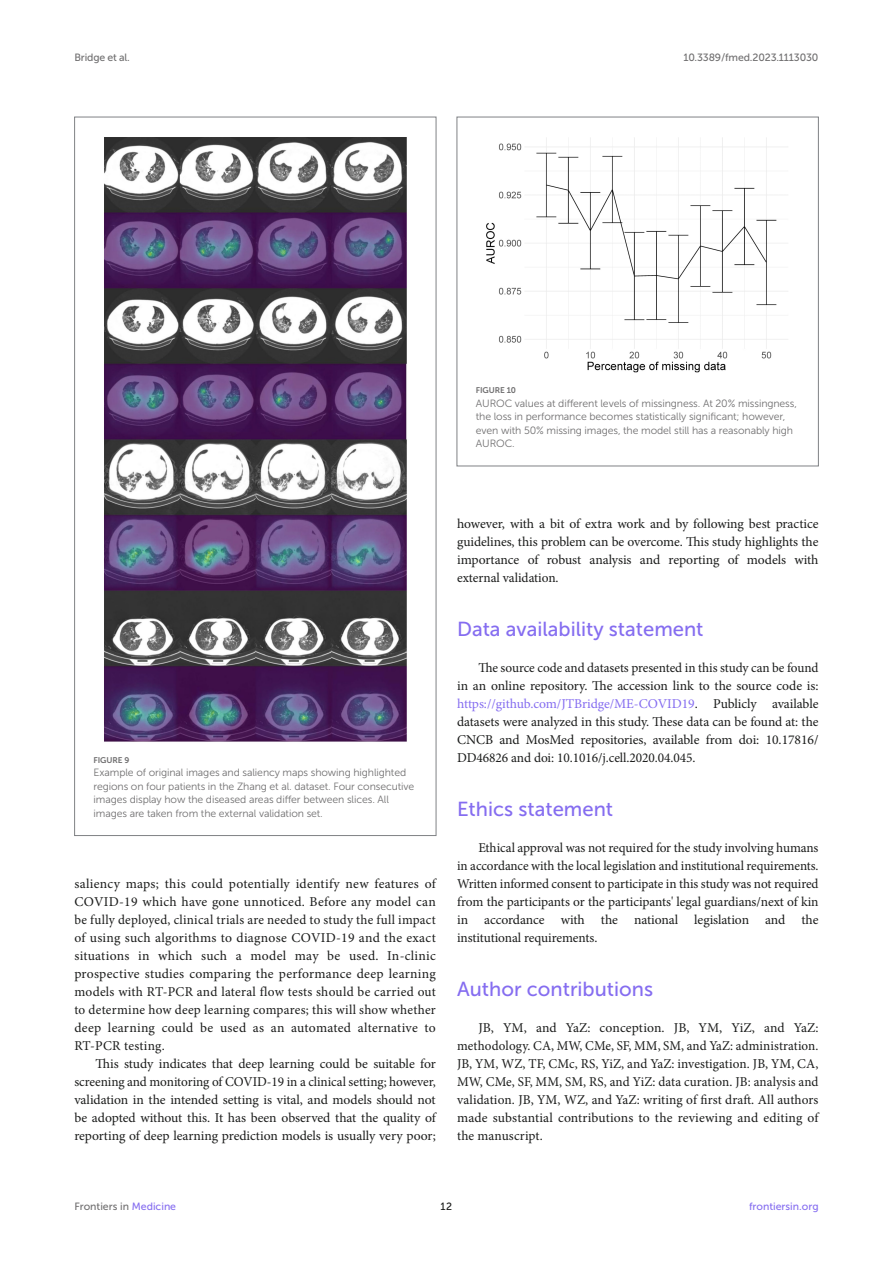
<style>
.page{position:relative;width:893px;height:1263px;background:#fff}
.page>*{position:absolute;margin:0;border:0;box-sizing:border-box;transform-origin:0 0}
.HEAD_1{font:20.25px "Museo Sans 500";color:#856df0}
.TEXT_FLUSH{font:13.5px/18px "Minion Pro";letter-spacing:-.005em;color:#1b1c1b;text-align:justify}
.TEXT{font:13.5px/18px "Minion Pro";color:#1b1c1b;text-align:justify}
.FIG_LEG{font:10.5px/13.5px "Museo Sans 300";letter-spacing:-.01em;color:#706f70}
.t1{font:10.5px "Museo Sans 500";letter-spacing:-.015em;color:#706f70}
.t2{font:10.5px "Museo Sans 500";color:#856df0}
.t3{font:10.5px "Museo Sans 500";color:#1b1c1b}
.FIG_HD{font:8.25px "Museo Sans 700";letter-spacing:-.01em;color:#706f70}
.s1{color:#856df0}
</style>
<div class="page">
<img style="left:104px;top:137px;width:303px;height:605px">
<img style="left:486px;top:137px;width:302px;height:236px">
<div style="left:457px;top:117px;width:362px;height:349px;border:1px solid #808285"></div>
<p class="t1" style="left:74px;top:51px;width:57px">Bridge et al.</p>
<p class="t1" style="left:683px;top:51px;width:137px">10.3389/fmed.2023.1113030</p>
<p class="FIG_HD" style="left:476px;top:386px;width:42px">FIGURE 10</p>
<p class="FIG_LEG" style="left:476px;top:396px;width:323px">AUROC values at different levels of missingness. At 20% missingness, the loss in performance becomes statistically significant; however, even with 50% missing images, the model still has a reasonably high AUROC.</p>
<p class="FIG_HD" style="left:94px;top:755px;width:37px">FIGURE 9</p>
<p class="FIG_LEG" style="left:94px;top:766px;width:322px">Example of original images and saliency maps showing highlighted regions on four patients in the Zhang et al. dataset. Four consecutive images display how the diseased areas differ between slices. All images are taken from the external validation set.</p>
<p class="TEXT" style="left:74px;top:875px;width:363px">saliency maps; this could potentially identify new features of COVID-19 which have gone unnoticed. Before any model can be fully deployed, clinical trials are needed to study the full impact of using such algorithms to diagnose COVID-19 and the exact situations in which such a model may be used. In-clinic prospective studies comparing the performance deep learning models with RT-PCR and lateral flow tests should be carried out to determine how deep learning compares; this will show whether deep learning could be used as an automated alternative to RT-PCR testing.</p>
<p class="TEXT" style="left:74px;top:1055px;width:363px;text-indent:21px">This study indicates that deep learning could be suitable for screening and monitoring of COVID-19 in a clinical setting; however, validation in the intended setting is vital, and models should not be adopted without this. It has been observed that the quality of reporting of deep learning prediction models is usually very poor;</p>
<p class="TEXT" style="left:457px;top:515px;width:363px">however, with a bit of extra work and by following best practice guidelines, this problem can be overcome. This study highlights the importance of robust analysis and reporting of models with external validation.</p>
<p class="HEAD_1" style="left:457px;top:618px;width:248px">Data availability statement</p>
<p class="TEXT_FLUSH" style="left:457px;top:659px;width:363px;text-indent:21px">The source code and datasets presented in this study can be found in an online repository. The accession link to the source code is: <span class="s1">https://github.com/JTBridge/ME-COVID19</span>. Publicly available datasets were analyzed in this study. These data can be found at: the CNCB and MosMed repositories, available from doi: 10.17816/ DD46826 and doi: 10.1016/j.cell.2020.04.045.</p>
<p class="HEAD_1" style="left:457px;top:798px;width:158px">Ethics statement</p>
<p class="TEXT_FLUSH" style="left:457px;top:839px;width:363px;text-indent:21px">Ethical approval was not required for the study involving humans in accordance with the local legislation and institutional requirements.<br>Written informed consent to participate in this study was not required from the participants or the participants' legal guardians/next of kin in accordance with the national legislation and the institutional requirements.</p>
<p class="HEAD_1" style="left:457px;top:978px;width:197px">Author contributions</p>
<p class="TEXT_FLUSH" style="left:457px;top:1019px;width:363px;text-indent:21px">JB, YM, and YaZ: conception. JB, YM, YiZ, and YaZ: methodology. CA, MW, CMe, SF, MM, SM, and YaZ: administration.<br>JB, YM, WZ, TF, CMc, RS, YiZ, and YaZ: investigation. JB, YM, CA, MW, CMe, SF, MM, SM, RS, and YiZ: data curation. JB: analysis and validation. JB, YM, WZ, and YaZ: writing of first draft. All authors made substantial contributions to the reviewing and editing of the manuscript.</p>
<p class="t1" style="left:74px;top:1200px;width:103px">Frontiers in <span class="s1">Medicine</span></p>
<p class="t3" style="left:441px;top:1200px;width:13px">12</p>
<p class="t2" style="left:749px;top:1200px;width:71px">frontiersin.org</p>
</div>
